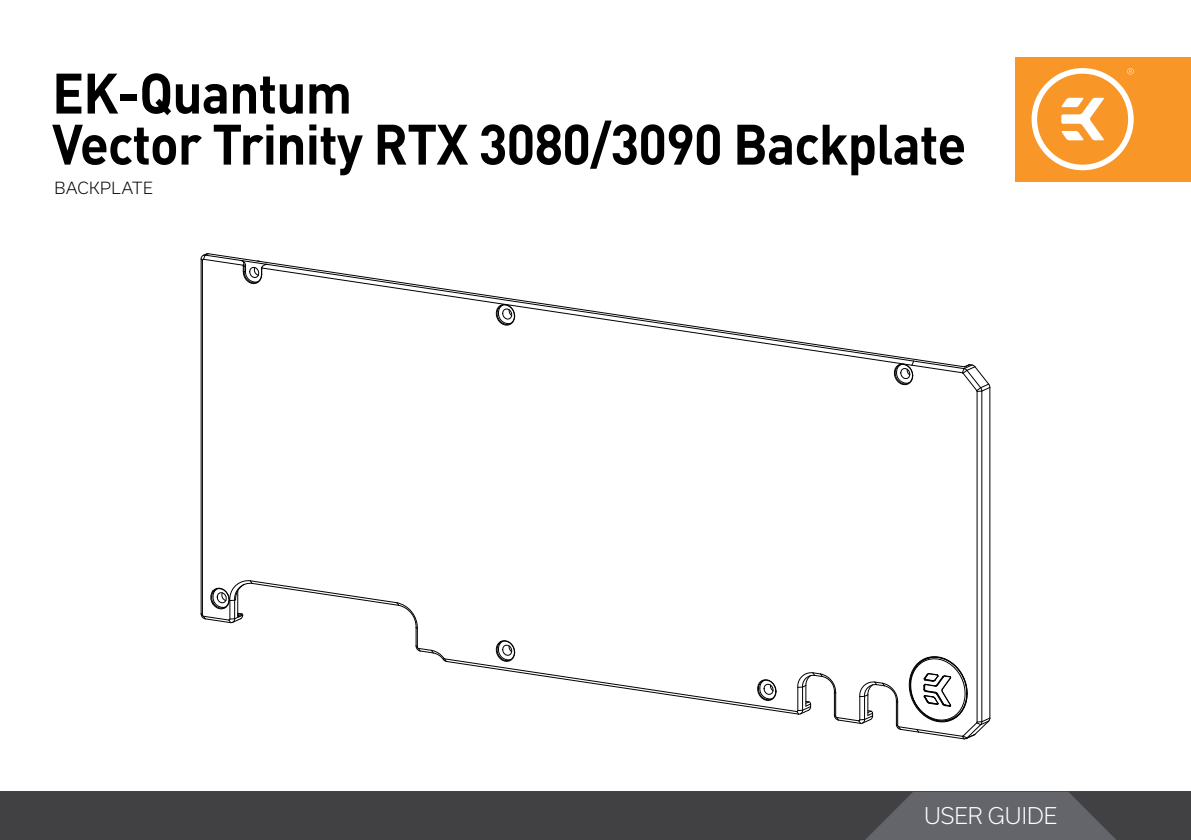
<style>
.page{position:relative;width:1191px;height:840px;background:#fff}
.page>*{position:absolute;margin:0;border:0;box-sizing:border-box;transform-origin:0 0}
.t1{font:700 56px/51px "DIN Pro";letter-spacing:-.02em;color:#000;scale:.95 1}
.t2{font:300 22px "Usual";letter-spacing:-.005em;color:#fff}
.t3{font:300 16px "Usual";letter-spacing:.03em;color:#000}
</style>
<div class="page">
<div style="left:0;top:791px;width:1191px;height:48px;background:#414042"></div>
<svg style="left:866px;top:792px;width:249px;height:47px"></svg>
<div style="left:1015px;top:57px;width:176px;height:124px;background:#f89728"></div>
<svg style="left:1031px;top:68px;width:102px;height:102px"></svg>
<hr style="left:202px;top:260px;width:1px;height:354px;background:#000">
<hr style="left:976px;top:391px;width:1px;height:330px;background:#000">
<hr style="left:981px;top:391px;width:1px;height:330px;background:#000">
<hr style="left:989px;top:387px;width:1px;height:330px;background:#000">
<svg style="left:253px;top:262px;width:656px;height:98px"></svg>
<svg style="left:893px;top:358px;width:98px;height:34px"></svg>
<svg style="left:495px;top:303px;width:21px;height:23px"></svg>
<hr style="left:201px;top:259px;width:1px;height:354px;background:#000">
<svg style="left:200px;top:253px;width:68px;height:31px"></svg>
<svg style="left:200px;top:579px;width:791px;height:160px"></svg>
<p class="t1" style="left:52px;top:65px;width:964px">EK-Quantum<br>Vector Trinity RTX 3080/3090 Backplate</p>
<p class="t3" style="left:55px;top:178px;width:100px">BACKPLATE</p>
<p class="t2" style="left:924px;top:803px;width:135px">USER GUIDE</p>
</div>
